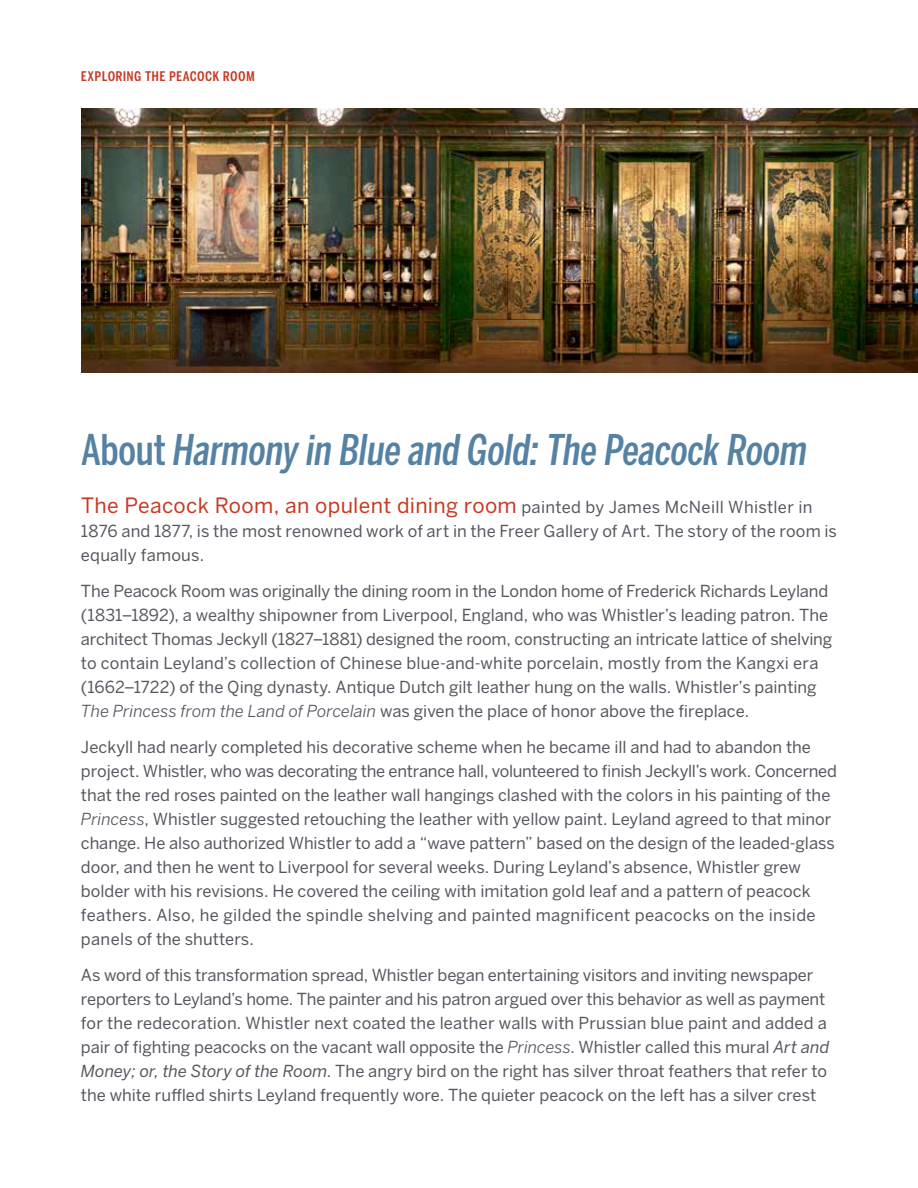
<style>
.page{position:relative;width:918px;height:1188px;background:#fff}
.page>*{position:absolute;margin:0;border:0;box-sizing:border-box;transform-origin:0 0}
.t1{font:italic 500 42px "Benton Sans Compressed";letter-spacing:-.01em;color:#5582a3}
.t2{font:21px "Benton Sans";letter-spacing:.015em;color:#c73a23}
.t3{font:16.5px/24px "Benton Sans";letter-spacing:-.005em;color:#595661}
.t4{font:500 16.5px "Benton Sans Compressed";letter-spacing:.02em;color:#c73a23}
.s1{font-style:normal}
.s2{font-size:16.5px;color:#595661}
.s3{font-style:italic}
</style>
<div class="page">
<img style="left:81px;top:108px;width:837px;height:264px">
<p class="t4" style="left:81px;top:65px;width:175px">EXPLORING THE PEACOCK ROOM</p>
<h1 class="t1" style="left:81px;top:424px;width:723px"><span class="s1">ABOUT</span> Harmony in Blue and Gold: The Peacock Room</h1>
<p class="t2" style="left:81px;top:493px;width:733px">The Peacock Room, an opulent dining room <span class="s2">painted by James McNeill Whistler in</span></p>
<p class="t3" style="left:81px;top:519px;width:758px">1876 and 1877, is the most renowned work of art in the Freer Gallery of Art. The story of the room is equally famous.</p>
<p class="t3" style="left:81px;top:579px;width:753px">The Peacock Room was originally the dining room in the London home of Frederick Richards Leyland (1831–1892), a wealthy shipowner from Liverpool, England, who was Whistler’s leading patron. The architect Thomas Jeckyll (1827–1881) designed the room, constructing an intricate lattice of shelving to contain Leyland’s collection of Chinese blue-and-white porcelain, mostly from the Kangxi era (1662–1722) of the Qing dynasty. Antique Dutch gilt leather hung on the walls. Whistler’s painting <span class="s3">The Princess from the Land of Porcelain</span> was given the place of honor above the fireplace.</p>
<p class="t3" style="left:81px;top:735px;width:757px">Jeckyll had nearly completed his decorative scheme when he became ill and had to abandon the project. Whistler, who was decorating the entrance hall, volunteered to finish Jeckyll’s work. Concerned that the red roses painted on the leather wall hangings clashed with the colors in his painting of the <span class="s3">Princess</span>, Whistler suggested retouching the leather with yellow paint. Leyland agreed to that minor change. He also authorized Whistler to add a “wave pattern” based on the design of the leaded-glass door, and then he went to Liverpool for several weeks. During Leyland’s absence, Whistler grew bolder with his revisions. He covered the ceiling with imitation gold leaf and a pattern of peacock feathers. Also, he gilded the spindle shelving and painted magnificent peacocks on the inside panels of the shutters.</p>
<p class="t3" style="left:81px;top:963px;width:750px">As word of this transformation spread, Whistler began entertaining visitors and inviting newspaper reporters to Leyland’s home. The painter and his patron argued over this behavior as well as payment for the redecoration. Whistler next coated the leather walls with Prussian blue paint and added a pair of fighting peacocks on the vacant wall opposite the <span class="s3">Princess</span>. Whistler called this mural <span class="s3">Art and Money; or, the Story of the Room</span>. The angry bird on the right has silver throat feathers that refer to the white ruffled shirts Leyland frequently wore. The quieter peacock on the left has a silver crest</p>
</div>
